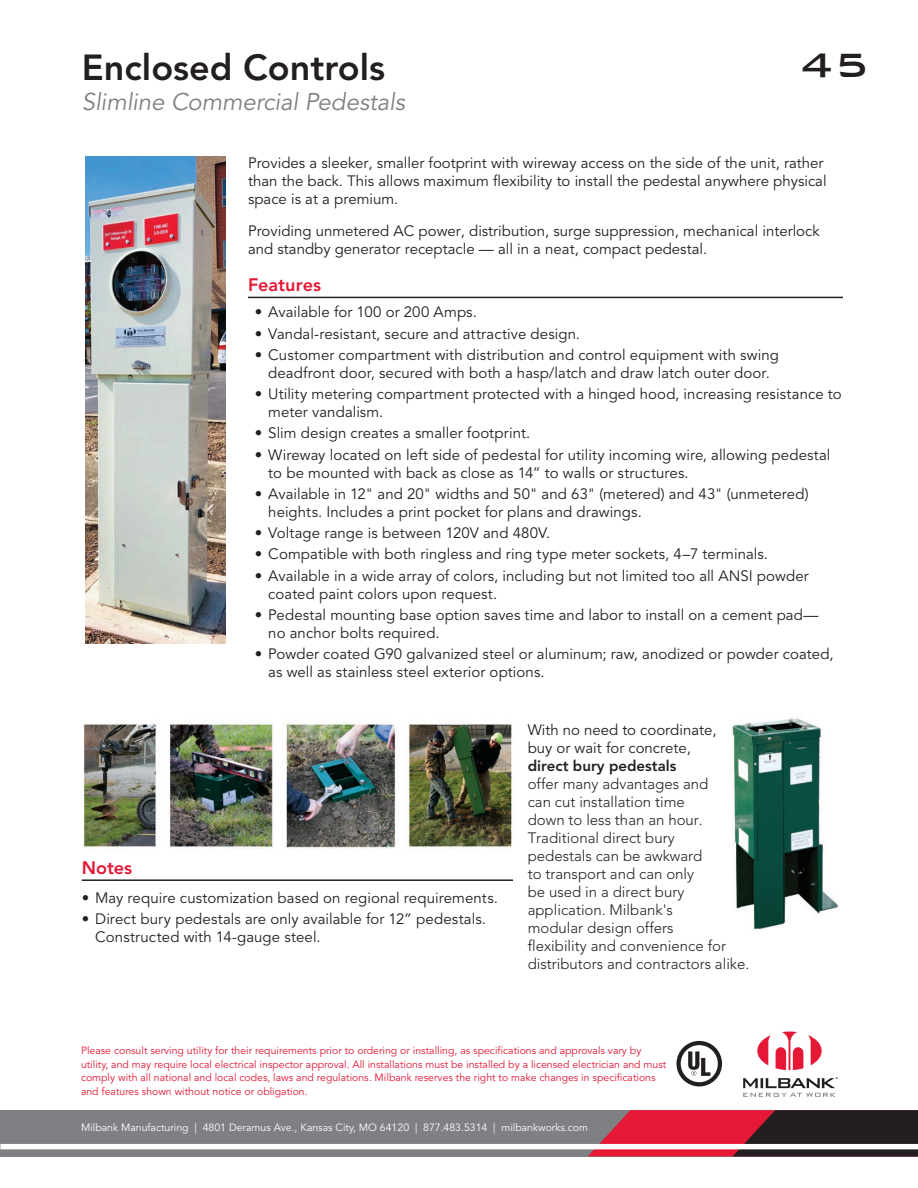
<style>
.page{position:relative;width:918px;height:1188px;background:#fff}
.page>*{position:absolute;margin:0;border:0;box-sizing:border-box;transform-origin:0 0}
.t1{font:700 45px "AG Bank Gothic Pln";color:#231f20}
.t2{font:800 36px "Avenir LT Std";color:#231f20}
.t3{font:italic 24px "Avenir LT Std";letter-spacing:-.01em;color:#7e8083}
.t4{font:800 18px "Avenir LT Std";color:#e51836}
.t5{font:15px/18px "Avenir LT Std";letter-spacing:.005em;color:#231f20}
.t6{font:300 15px/18px "Avenir LT Std";color:#231f20}
.t7{font:800 15px "Avenir LT Std";color:#231f20}
.t8{font:10.5px/13.5px "Avenir LT Std";color:#e51836}
.t9{font:10.5px "Avenir LT Std";color:#fff}
</style>
<div class="page">
<div style="left:0;top:1110px;width:918px;height:46px;background:#7e8083"></div>
<svg style="left:588px;top:1110px;width:330px;height:46px"></svg>
<div style="left:0;top:1144px;width:918px;height:6px;background:#fff"></div>
<svg style="left:676px;top:1041px;width:46px;height:45px"></svg>
<svg style="left:757px;top:1032px;width:65px;height:38px"></svg>
<svg style="left:743px;top:1077px;width:95px;height:20px"></svg>
<hr style="left:248px;top:297px;width:595px;height:1px;background:#231f20">
<img style="left:732px;top:718px;width:106px;height:212px">
<img style="left:84px;top:719px;width:428px;height:130px">
<hr style="left:82px;top:879px;width:431px;height:2px;background:#231f20">
<img style="left:85px;top:157px;width:141px;height:487px">
<h2 class="t2" style="left:82px;top:46px;width:305px">Enclosed Controls</h2>
<h3 class="t3" style="left:82px;top:88px;width:325px">Slimline Commercial Pedestals</h3>
<h1 class="t1" style="left:799px;top:43px;width:71px">45</h1>
<p class="t5" style="left:248px;top:154px;width:580px">Provides a sleeker, smaller footprint with wireway access on the side of the unit, rather than the back. This allows maximum flexibility to install the pedestal anywhere physical space is at a premium.</p>
<p class="t5" style="left:248px;top:222px;width:573px">Providing unmetered AC power, distribution, surge suppression, mechanical interlock and standby generator receptacle — all in a neat, compact pedestal.</p>
<p class="t4" style="left:248px;top:274px;width:75px">Features</p>
<p class="t5" style="left:255px;top:304px;width:224px">• Available for 100 or 200 Amps.</p>
<p class="t5" style="left:255px;top:325px;width:327px">• Vandal-resistant, secure and attractive design.</p>
<p class="t5" style="left:255px;top:346px;width:526px;text-align:center">• Customer compartment with distribution and control equipment with swing deadfront door, secured with both a hasp/latch and draw latch outer door.</p>
<p class="t5" style="left:268px;top:385px;width:575px;text-indent:-14px">• Utility metering compartment protected with a hinged hood, increasing resistance to meter vandalism.</p>
<p class="t5" style="left:255px;top:425px;width:277px">• Slim design creates a smaller footprint.</p>
<p class="t5" style="left:268px;top:446px;width:564px;text-indent:-14px">• Wireway located on left side of pedestal for utility incoming wire, allowing pedestal to be mounted with back as close as 14” to walls or structures.</p>
<p class="t5" style="left:268px;top:485px;width:542px;text-indent:-14px">• Available in 12" and 20" widths and 50" and 63" (metered) and 43" (unmetered) heights. Includes a print pocket for plans and drawings.</p>
<p class="t5" style="left:255px;top:524px;width:297px">• Voltage range is between 120V and 480V.</p>
<p class="t5" style="left:255px;top:546px;width:515px">• Compatible with both ringless and ring type meter sockets, 4–7 terminals.</p>
<p class="t5" style="left:268px;top:567px;width:542px;text-indent:-14px">• Available in a wide array of colors, including but not limited too all ANSI powder coated paint colors upon request.</p>
<p class="t5" style="left:268px;top:606px;width:552px;text-indent:-14px">• Pedestal mounting base option saves time and labor to install on a cement pad— no anchor bolts required.</p>
<p class="t5" style="left:268px;top:645px;width:567px;text-indent:-14px">• Powder coated G90 galvanized steel or aluminum; raw, anodized or powder coated, as well as stainless steel exterior options.</p>
<p class="t4" style="left:82px;top:857px;width:52px">Notes</p>
<p class="t5" style="left:82px;top:889px;width:418px">• May require customization based on regional requirements.</p>
<p class="t5" style="left:95px;top:910px;width:392px;text-indent:-14px">• Direct bury pedestals are only available for 12” pedestals.<br>Constructed with 14-gauge steel.</p>
<p class="t5" style="left:528px;top:722px;width:190px">With no need to coordinate, buy or wait for concrete,</p>
<p class="t7" style="left:528px;top:757px;width:150px">direct bury pedestals</p>
<p class="t6" style="left:528px;top:775px;width:223px">offer many advantages and<br>can cut installation time<br>down to less than an hour.<br>Traditional direct bury<br>pedestals can be awkward<br>to transport and can only<br>be used in a direct bury application. Milbank's<br>modular design offers<br>flexibility and convenience for distributors and contractors alike.</p>
<p class="t8" style="left:81px;top:1044px;width:587px">Please consult serving utility for their requirements prior to ordering or installing, as specifications and approvals vary by utility, and may require local electrical inspector approval. All installations must be installed by a licensed electrician and must comply with all national and local codes, laws and regulations. Milbank reserves the right to make changes in specifications and features shown without notice or obligation.</p>
<p class="t9" style="left:81px;top:1122px;width:509px">Milbank Manufacturing | 4801 Deramus Ave., Kansas City, MO 64120 | 877.483.5314 | milbankworks.com</p>
</div>
